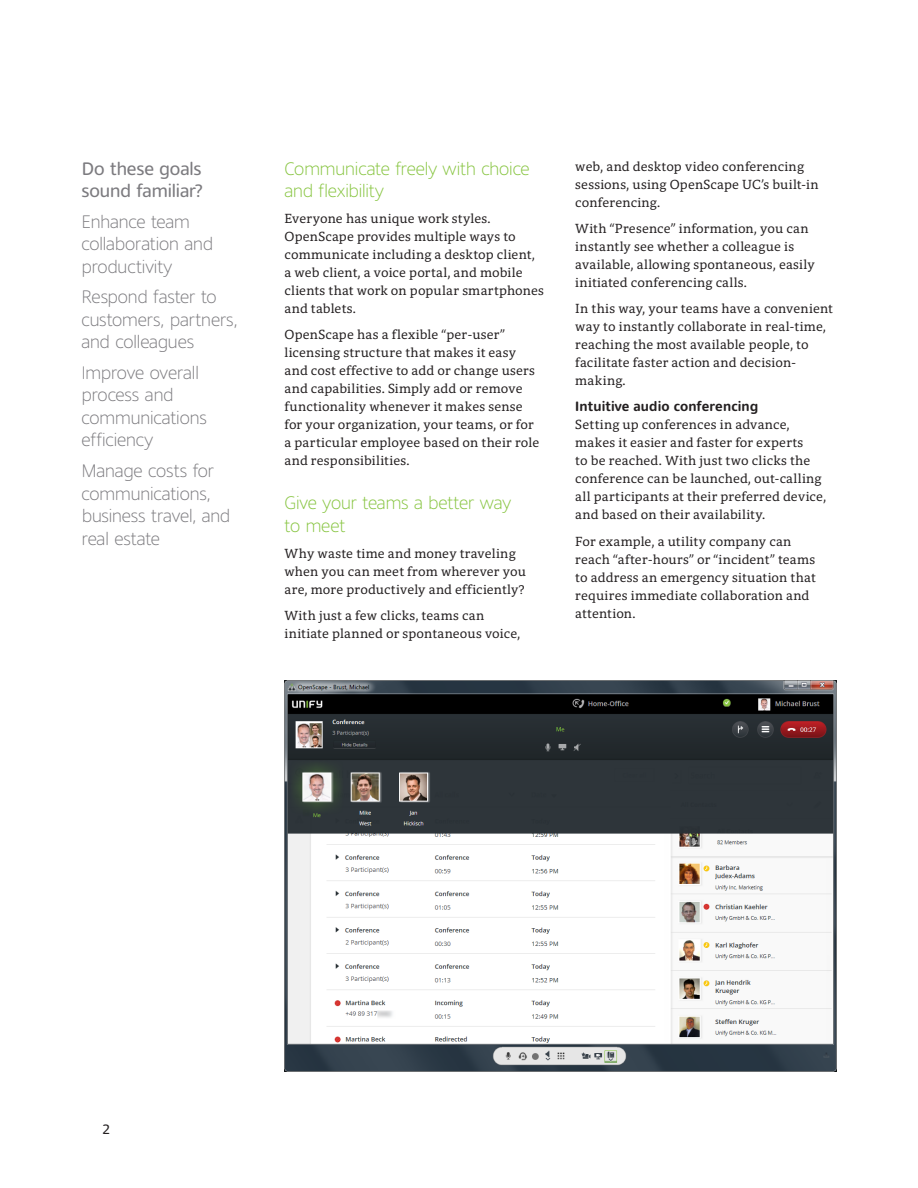
<style>
.page{position:relative;width:918px;height:1188px;background:#fff}
.page>*{position:absolute;margin:0;border:0;box-sizing:border-box;transform-origin:0 0}
.t1{font:300 18px/22.5px "Harmony Sans";letter-spacing:-.005em;color:#7c7b7f}
.t2{font:300 18px/22.5px "Harmony Sans";letter-spacing:-.005em;color:#86c43f}
.t3{font:18px/22.5px "Harmony Sans";letter-spacing:-.005em;color:#7c7b7f}
.t4{font:13.5px/18px "Harmony Serif";letter-spacing:.01em;color:#231f20}
.t5{font:700 13.5px "Harmony Sans";letter-spacing:.01em;color:#231f20}
.Legal_-_Harmony_Sans{font:13.5px "Harmony Sans";color:#231f20}
</style>
<div class="page">
<img style="left:285px;top:681px;width:552px;height:391px">
<h1 class="t3" style="left:81px;top:157px;width:123px">Do these goals sound familiar?</h1>
<h1 class="t1" style="left:82px;top:210px;width:133px">Enhance team collaboration and productivity</h1>
<h1 class="t1" style="left:81px;top:286px;width:158px">Respond faster to customers, partners, and colleagues</h1>
<h1 class="t1" style="left:82px;top:361px;width:127px">Improve overall process and communications efficiency</h1>
<h1 class="t1" style="left:82px;top:459px;width:150px">Manage costs for communications, business travel, and real estate</h1>
<h1 class="t2" style="left:285px;top:157px;width:247px">Communicate freely with choice and flexibility</h1>
<p class="t4" style="left:285px;top:210px;width:261px">Everyone has unique work styles.<br>OpenScape provides multiple ways to communicate including a desktop client, a web client, a voice portal, and mobile clients that work on popular smartphones and tablets.</p>
<p class="t4" style="left:285px;top:326px;width:256px">OpenScape has a flexible “per-user” licensing structure that makes it easy and cost effective to add or change users and capabilities. Simply add or remove functionality whenever it makes sense for your organization, your teams, or for a particular employee based on their role and responsibilities.</p>
<h1 class="t2" style="left:285px;top:492px;width:228px">Give your teams a better way to meet</h1>
<p class="t4" style="left:285px;top:545px;width:243px">Why waste time and money traveling when you can meet from wherever you are, more productively and efficiently?</p>
<p class="t4" style="left:285px;top:607px;width:237px">With just a few clicks, teams can initiate planned or spontaneous voice,</p>
<p class="t4" style="left:575px;top:158px;width:245px">web, and desktop video conferencing sessions, using OpenScape UC’s built-in conferencing.</p>
<p class="t4" style="left:575px;top:220px;width:241px">With “Presence” information, you can instantly see whether a colleague is available, allowing spontaneous, easily initiated conferencing calls.</p>
<p class="t4" style="left:575px;top:300px;width:259px">In this way, your teams have a convenient way to instantly collaborate in real-time, reaching the most available people, to facilitate faster action and decision&shy;making.</p>
<p class="t5" style="left:575px;top:398px;width:184px">Intuitive audio conferencing</p>
<p class="t4" style="left:575px;top:416px;width:252px">Setting up conferences in advance, makes it easier and faster for experts<br>to be reached. With just two clicks the conference can be launched, out-calling all participants at their preferred device, and based on their availability.</p>
<p class="t4" style="left:575px;top:532px;width:242px">For example, a utility company can reach “after-hours” or “incident” teams to address an emergency situation that requires immediate collaboration and attention.</p>
<p class="Legal_-_Harmony_Sans" style="left:103px;top:1121px;width:9px">2</p>
</div>
